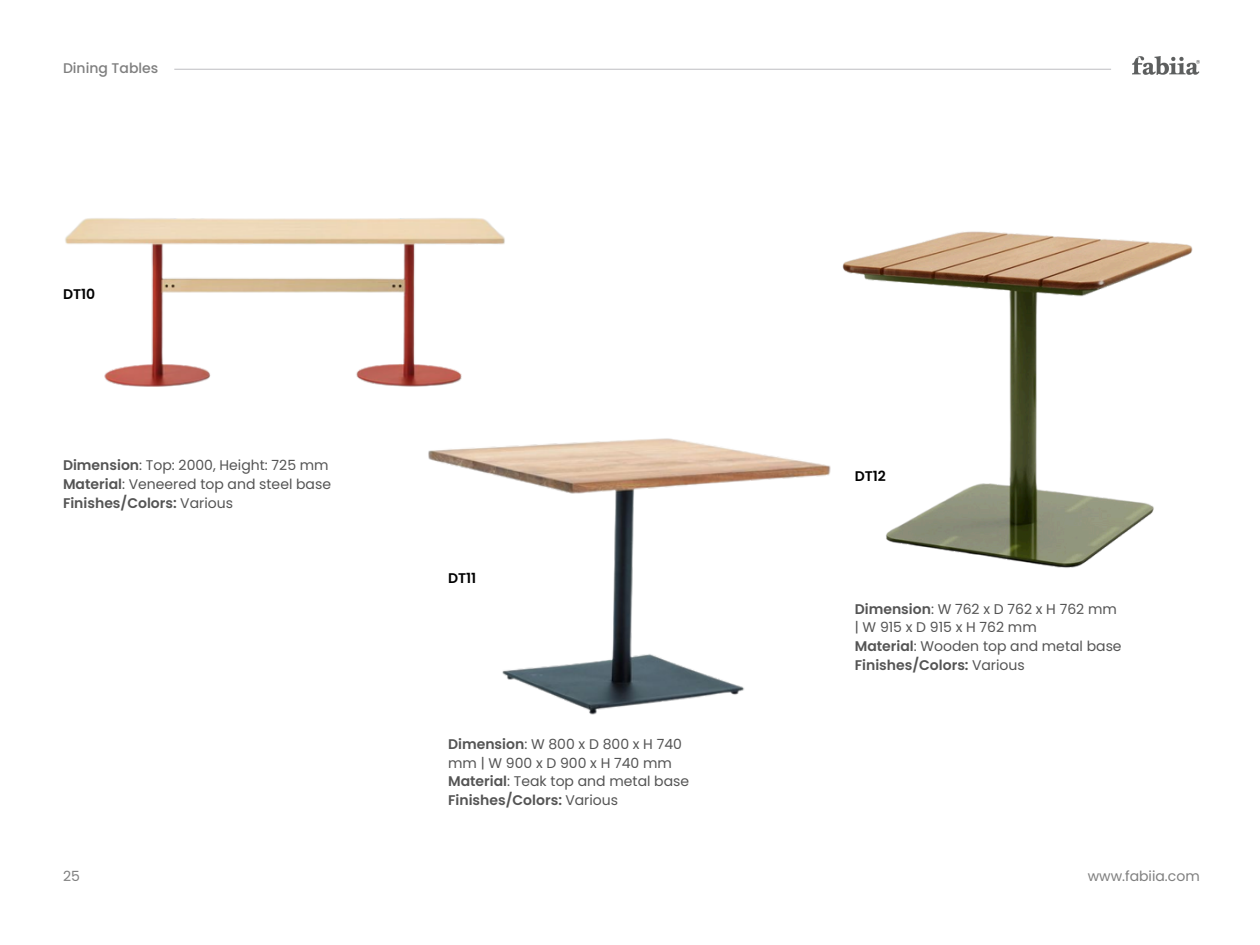
<style>
.page{position:relative;width:1260px;height:945px;background:#fff}
.page>*{position:absolute;margin:0;border:0;box-sizing:border-box;transform-origin:0 0}
.t1{font:14px/18.7px "Poppins";color:#545454}
.t2{font:600 14px "Poppins";color:#545454}
.t3{font:14px "Poppins";color:#7f7f7f}
.t4{font:600 14px "Poppins";color:#000}
.t5{font:500 14px "Poppins";color:#7f7f7f}
.s1{font-weight:600}
.s2{font-weight:400}
</style>
<div class="page">
<img style="left:1132px;top:56px;width:67px;height:18px">
<hr style="left:174px;top:69px;width:937px;height:1px;background:#cdcdd0">
<img style="left:65px;top:218px;width:440px;height:169px">
<img style="left:415px;top:357px;width:416px;height:358px">
<img style="left:842px;top:231px;width:351px;height:337px">
<p class="t5" style="left:63px;top:58px;width:97px">Dining Tables</p>
<p class="t4" style="left:63px;top:284px;width:34px">DT10</p>
<p class="t1" style="left:63px;top:456px;width:267px"><span class="s1">Dimension</span>: Top: 2000, Height: 725 mm</p>
<p class="t1" style="left:63px;top:475px;width:270px"><span class="s1">Material</span>: Veneered top and steel base</p>
<h1 class="t2" style="left:63px;top:493px;width:172px">Finishes/Colors: <span class="s2">Various</span></h1>
<p class="t4" style="left:448px;top:569px;width:30px">DT11</p>
<p class="t1" style="left:448px;top:735px;width:235px"><span class="s1">Dimension</span>: W 800 x D 800 x H 740 mm|W900xD900xH740mm</p>
<h1 class="t1" style="left:448px;top:772px;width:243px"><span class="s1">Material</span>: Teak top and metal base</h1>
<p class="t2" style="left:448px;top:790px;width:172px">Finishes/Colors: <span class="s2">Various</span></p>
<p class="t4" style="left:855px;top:466px;width:33px">DT12</p>
<h1 class="t1" style="left:855px;top:599px;width:264px"><span class="s1">Dimension</span>: W 762 x D 762 x H 762 mm |W915xD915xH762mm</h1>
<p class="t1" style="left:855px;top:637px;width:268px"><span class="s1">Material</span>: Wooden top and metal base</p>
<p class="t2" style="left:855px;top:655px;width:172px">Finishes/Colors: <span class="s2">Various</span></p>
<h2 class="t3" style="left:63px;top:866px;width:18px">25</h2>
<p class="t3" style="left:1088px;top:866px;width:114px">www.fabiia.com</p>
</div>
